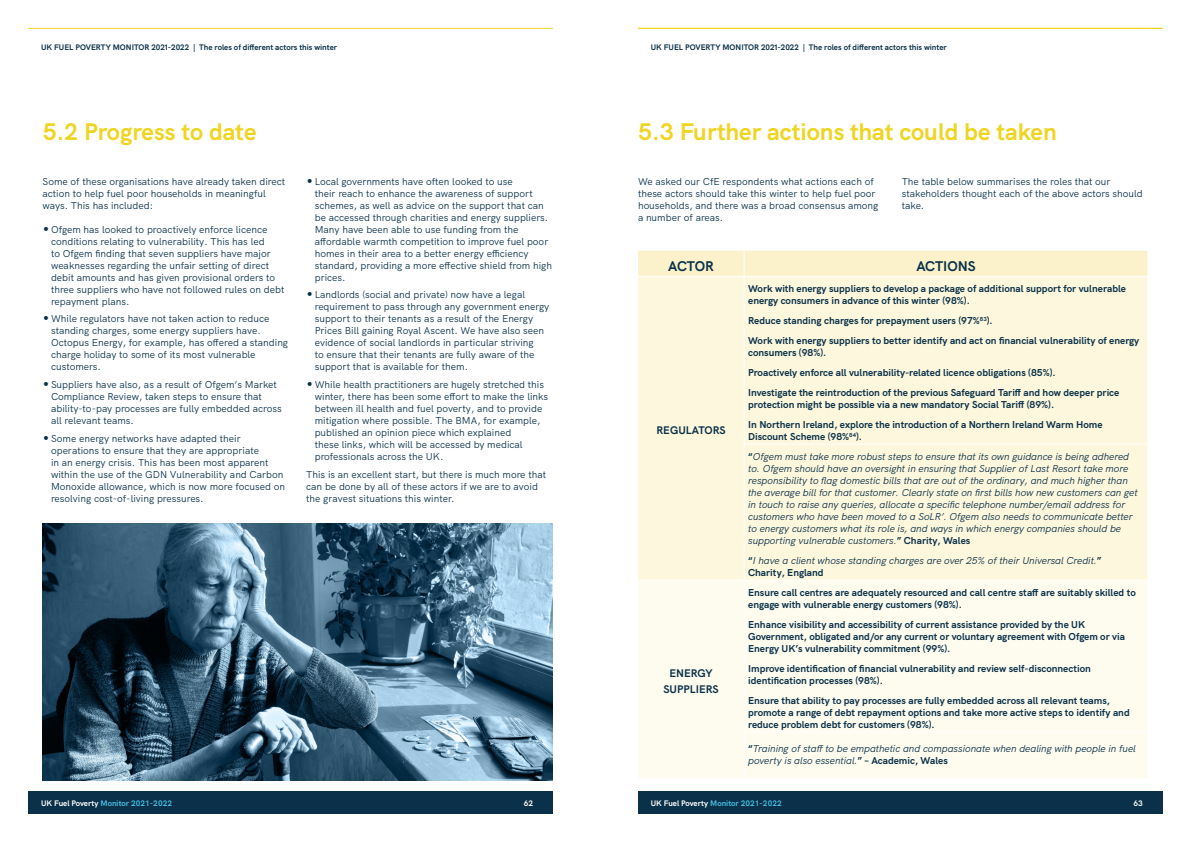
<style>
.page{position:relative;width:1191px;height:842px;background:#fff}
.page>*{position:absolute;margin:0;border:0;box-sizing:border-box;transform-origin:0 0}
.t1{font:700 24px "HK Grotesk";color:#efd522}
.t2{font:700 14px "HK Grotesk";color:#0a3149}
.t3{font:700 11px/16px "HK Grotesk";color:#0a3149;text-align:center}
.t4{font:10px/12px "HK Grotesk";color:#0a3149}
.t5{font:700 10px/12px "HK Grotesk";color:#0a3149}
.t6{font:italic 10px/12px "HK Grotesk";color:#0a3149}
.t7{font:700 8px "HK Grotesk";color:#0a3149}
.t8{font:700 8px "HK Grotesk";color:#48bfe3}
.t9{font:700 8px "HK Grotesk";color:#fff}
.s1{font-size:17px}
.s2{font-weight:700;font-style:normal}
.s3{color:#fff}
</style>
<div class="page">
<div style="left:28px;top:791px;width:525px;height:23px;background:#0a3149"></div>
<div style="left:638px;top:791px;width:524px;height:23px;background:#0a3149"></div>
<hr style="left:638px;top:28px;width:524px;height:1px;background:#efd522">
<hr style="left:28px;top:28px;width:525px;height:1px;background:#efd522">
<div style="left:638px;top:277px;width:509px;height:303px;background:#fdf7dd"></div>
<div style="left:638px;top:581px;width:509px;height:197px;background:#fefbef"></div>
<div style="left:638px;top:251px;width:510px;height:25px;background:#fbf2cb"></div>
<hr style="left:744px;top:276px;width:1px;height:168px;background:#fff">
<hr style="left:744px;top:444px;width:404px;height:1px;background:#fff">
<hr style="left:744px;top:444px;width:1px;height:136px;background:#fff">
<hr style="left:744px;top:580px;width:1px;height:152px;background:#fff">
<hr style="left:744px;top:732px;width:1px;height:46px;background:#fff">
<hr style="left:744px;top:732px;width:404px;height:1px;background:#fff">
<img style="left:43px;top:523px;width:510px;height:257px">
<p class="t7" style="left:41px;top:41px;width:297px">UK FUEL POVERTY MONITOR 2021-2022 | The roles of different actors this winter</p>
<p class="t7" style="left:651px;top:41px;width:297px">UK FUEL POVERTY MONITOR 2021-2022 | The roles of different actors this winter</p>
<h1 class="t1" style="left:43px;top:113px;width:215px">5.2 Progress to date</h1>
<h1 class="t1" style="left:638px;top:113px;width:420px">5.3 Further actions that could be taken</h1>
<p class="t4" style="left:43px;top:174px;width:244px">Some of these organisations have already taken direct action to help fuel poor households in meaningful ways. This has included:</p>
<p class="t4" style="left:51px;top:222px;width:235px;text-indent:-9px"><span class="s1">•</span>Ofgem has looked to proactively enforce licence conditions relating to vulnerability. This has led<br>to Ofgem finding that seven suppliers have major weaknesses regarding the unfair setting of direct debit amounts and has given provisional orders to three suppliers who have not followed rules on debt repayment plans.</p>
<p class="t4" style="left:51px;top:312px;width:239px;text-indent:-9px"><span class="s1">•</span>While regulators have not taken action to reduce standing charges, some energy suppliers have.<br>Octopus Energy, for example, has offered a standing charge holiday to some of its most vulnerable customers.</p>
<p class="t4" style="left:51px;top:378px;width:232px;text-indent:-9px"><span class="s1">•</span>Suppliers have also, as a result of Ofgem’s Market Compliance Review, taken steps to ensure that ability-to-pay processes are fully embedded across all relevant teams.</p>
<p class="t4" style="left:51px;top:431px;width:235px;text-indent:-9px"><span class="s1">•</span>Some energy networks have adapted their operations to ensure that they are appropriate<br>in an energy crisis. This has been most apparent within the use of the GDN Vulnerability and Carbon Monoxide allowance, which is now more focused on resolving cost-of-living pressures.</p>
<p class="t4" style="left:315px;top:174px;width:239px;text-indent:-9px"><span class="s1">•</span>Local governments have often looked to use<br>their reach to enhance the awareness of support schemes, as well as advice on the support that can be accessed through charities and energy suppliers.<br>Many have been able to use funding from the affordable warmth competition to improve fuel poor homes in their area to a better energy efficiency standard, providing a more effective shield from high prices.</p>
<p class="t4" style="left:315px;top:288px;width:236px;text-indent:-9px"><span class="s1">•</span>Landlords (social and private) now have a legal requirement to pass through any government energy support to their tenants as a result of the Energy Prices Bill gaining Royal Ascent. We have also seen evidence of social landlords in particular striving<br>to ensure that their tenants are fully aware of the support that is available for them.</p>
<p class="t4" style="left:315px;top:378px;width:235px;text-indent:-9px"><span class="s1">•</span>While health practitioners are hugely stretched this winter, there has been some effort to make the links between ill health and fuel poverty, and to provide mitigation where possible. The BMA, for example, published an opinion piece which explained<br>these links, which will be accessed by medical professionals across the UK.</p>
<p class="t4" style="left:306px;top:467px;width:241px">This is an excellent start, but there is much more that can be done by all of these actors if we are to avoid the gravest situations this winter.</p>
<p class="t4" style="left:638px;top:174px;width:242px">We asked our CfE respondents what actions each of these actors should take this winter to help fuel poor households, and there was a broad consensus among a number of areas.</p>
<p class="t4" style="left:901px;top:174px;width:242px">The table below summarises the roles that our stakeholders thought each of the above actors should take.</p>
<h2 class="t2" style="left:668px;top:255px;width:47px">ACTOR</h2>
<h2 class="t2" style="left:916px;top:255px;width:61px">ACTIONS</h2>
<p class="t3" style="left:656px;top:421px;width:71px">REGULATORS</p>
<p class="t3" style="left:663px;top:664px;width:57px">ENERGY<br>SUPPLIERS</p>
<p class="t5" style="left:748px;top:282px;width:379px">Work with energy suppliers to develop a package of additional support for vulnerable energy consumers in advance of this winter (98%).</p>
<p class="t5" style="left:748px;top:310px;width:393px;line-height:20px">Reduce standing charges for prepayment users (97%<sup>83</sup>).<br>Work with energy suppliers to better identify and act on financial vulnerability of energy</p>
<p class="t5" style="left:748px;top:342px;width:373px;line-height:20px">consumers (98%).<br>Proactively enforce all vulnerability-related licence obligations (85%).<br>Investigate the reintroduction of the previous Safeguard Tariff and how deeper price</p>
<p class="t5" style="left:748px;top:394px;width:356px;line-height:20px">protection might be possible via a new mandatory Social Tariff (89%).<br>In Northern Ireland, explore the introduction of a Northern Ireland Warm Home</p>
<p class="t6" style="left:748px;top:426px;width:382px;line-height:20px"><span class="s2">Discount Scheme (98%</span><sup>84</sup><span class="s2">).<br>“</span>Ofgem must take more robust steps to ensure that its own guidance is being adhered</p>
<p class="t6" style="left:748px;top:462px;width:391px">to. Ofgem should have an oversight in ensuring that Supplier of Last Resort take more responsibility to flag domestic bills that are out of the ordinary, and much higher than the average bill for that customer. Clearly state on first bills how new customers can get in touch to raise any queries, allocate a specific telephone number/email address for customers who have been moved to a SoLR’. Ofgem also needs to communicate better to energy customers what its role is, and ways in which energy companies should be supporting vulnerable customers.<span class="s2">” Charity, Wales</span></p>
<p class="t6" style="left:748px;top:554px;width:355px"><span class="s2">“</span>I have a client whose standing charges are over 25% of their Universal Credit.<span class="s2">”<br>Charity, England</span></p>
<p class="t5" style="left:748px;top:586px;width:389px">Ensure call centres are adequately resourced and call centre staff are suitably skilled to engage with vulnerable energy customers (98%).</p>
<p class="t5" style="left:748px;top:618px;width:378px">Enhance visibility and accessibility of current assistance provided by the UK<br>Government, obligated and/or any current or voluntary agreement with Ofgem or via<br>Energy UK’s vulnerability commitment (99%).</p>
<p class="t5" style="left:748px;top:662px;width:344px">Improve identification of financial vulnerability and review self-disconnection identification processes (98%).</p>
<p class="t5" style="left:748px;top:694px;width:383px">Ensure that ability to pay processes are fully embedded across all relevant teams, promote a range of debt repayment options and take more active steps to identify and reduce problem debt for customers (98%).</p>
<p class="t6" style="left:748px;top:742px;width:389px"><span class="s2">“</span>Training of staff to be empathetic and compassionate when dealing with people in fuel poverty is also essential.<span class="s2">” – Academic, Wales</span></p>
<p class="t8" style="left:41px;top:797px;width:132px"><span class="s3">UK Fuel Poverty</span> Monitor 2021-2022</p>
<p class="t9" style="left:524px;top:797px;width:11px">62</p>
<p class="t8" style="left:651px;top:797px;width:132px"><span class="s3">UK Fuel Poverty</span> Monitor 2021-2022</p>
<p class="t9" style="left:1133px;top:797px;width:11px">63</p>
</div>
